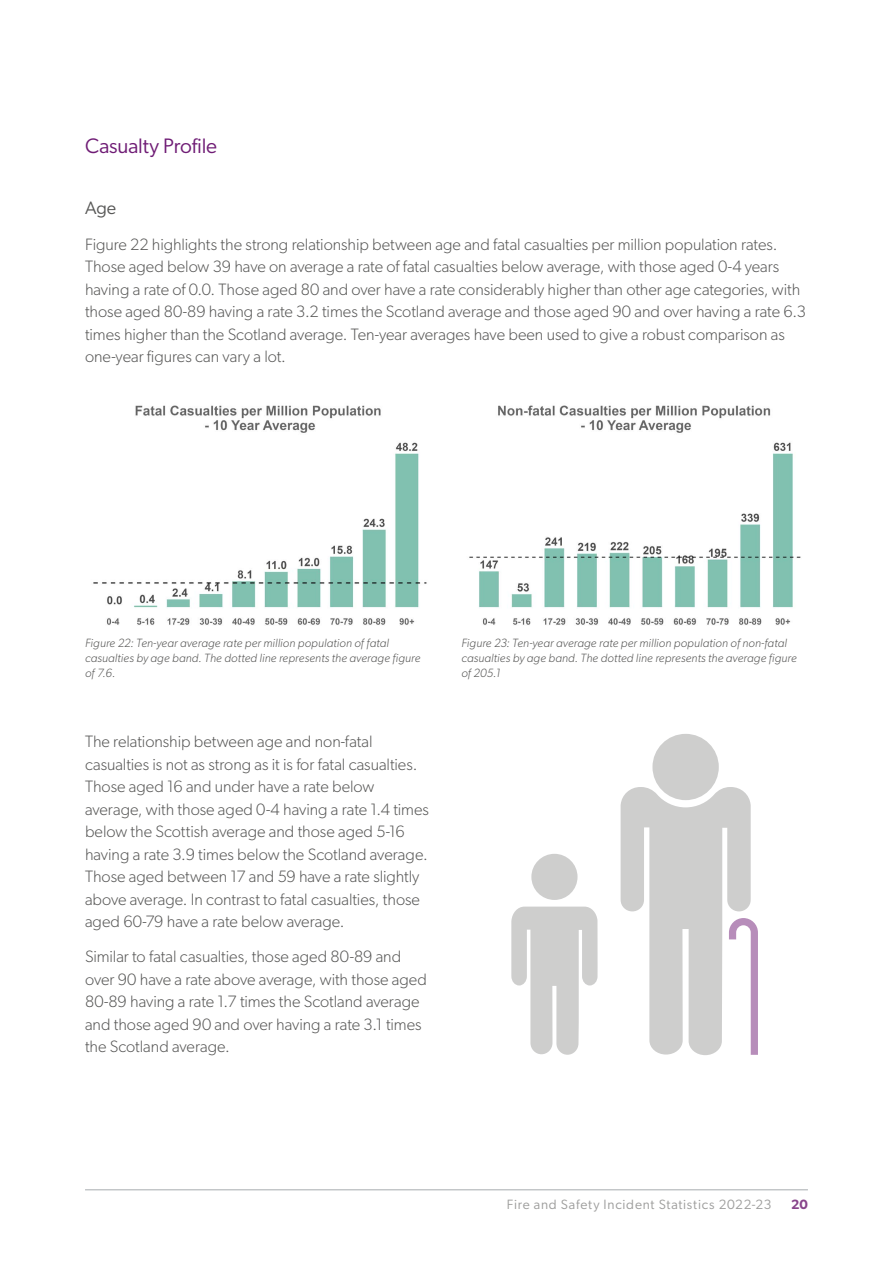
<style>
.page{position:relative;width:893px;height:1263px;background:#fff}
.page>*{position:absolute;margin:0;border:0;box-sizing:border-box;transform-origin:0 0}
.t1{font:21px "Gibson";letter-spacing:-.005em;color:#6f1c75}
.t2{font:18px "Gibson";color:#575756}
.t3{font:300 16.5px/22.5px "Gibson";color:#575756}
.t4{font:13.5px "Gibson";letter-spacing:.055em;color:#9d9d9c}
.t5{font:600 13.5px "Gibson";color:#88458b}
.t6{font:italic 300 12px/15px "Gibson";letter-spacing:.01em;color:#575756}
</style>
<div class="page">
<img style="left:93px;top:405px;width:334px;height:220px">
<img style="left:469px;top:405px;width:332px;height:220px">
<div style="left:652px;top:734px;width:67px;height:66px;background:#cececd;border-radius:50%"></div>
<svg style="left:621px;top:787px;width:137px;height:268px"></svg>
<svg style="left:511px;top:906px;width:87px;height:149px"></svg>
<div style="left:531px;top:854px;width:46px;height:46px;background:#cececd;border-radius:50%"></div>
<hr style="left:85px;top:1189px;width:723px;height:1px;background:#4c565c">
<p class="t1" style="left:85px;top:133px;width:134px">Casualty Profile</p>
<p class="t2" style="left:85px;top:197px;width:33px">Age</p>
<p class="t3" style="left:85px;top:232px;width:722px">Figure 22 highlights the strong relationship between age and fatal casualties per million population rates.<br>Those aged below 39 have on average a rate of fatal casualties below average, with those aged 0-4 years having a rate of 0.0. Those aged 80 and over have a rate considerably higher than other age categories, with those aged 80-89 having a rate 3.2 times the Scotland average and those aged 90 and over having a rate 6.3 times higher than the Scotland average. Ten-year averages have been used to give a robust comparison as one-year figures can vary a lot.</p>
<p class="t6" style="left:85px;top:635px;width:337px">Figure 22: Ten-year average rate per million population of fatal casualties by age band. The dotted line represents the average figure of 7.6.</p>
<p class="t6" style="left:461px;top:635px;width:337px">Figure 23: Ten-year average rate per million population of non-fatal casualties by age band. The dotted line represents the average figure of 205.1</p>
<p class="t3" style="left:85px;top:730px;width:345px">The relationship between age and non-fatal casualties is not as strong as it is for fatal casualties.<br>Those aged 16 and under have a rate below average, with those aged 0-4 having a rate 1.4 times below the Scottish average and those aged 5-16 having a rate 3.9 times below the Scotland average.<br>Those aged between 17 and 59 have a rate slightly above average. In contrast to fatal casualties, those aged 60-79 have a rate below average.</p>
<p class="t3" style="left:85px;top:945px;width:343px">Similar to fatal casualties, those aged 80-89 and over 90 have a rate above average, with those aged 80-89 having a rate 1.7 times the Scotland average and those aged 90 and over having a rate 3.1 times the Scotland average.</p>
<p class="t4" style="left:507px;top:1196px;width:266px">Fire and Safety Incident Statistics 2022-23</p>
<p class="t5" style="left:791px;top:1196px;width:18px">20</p>
</div>
